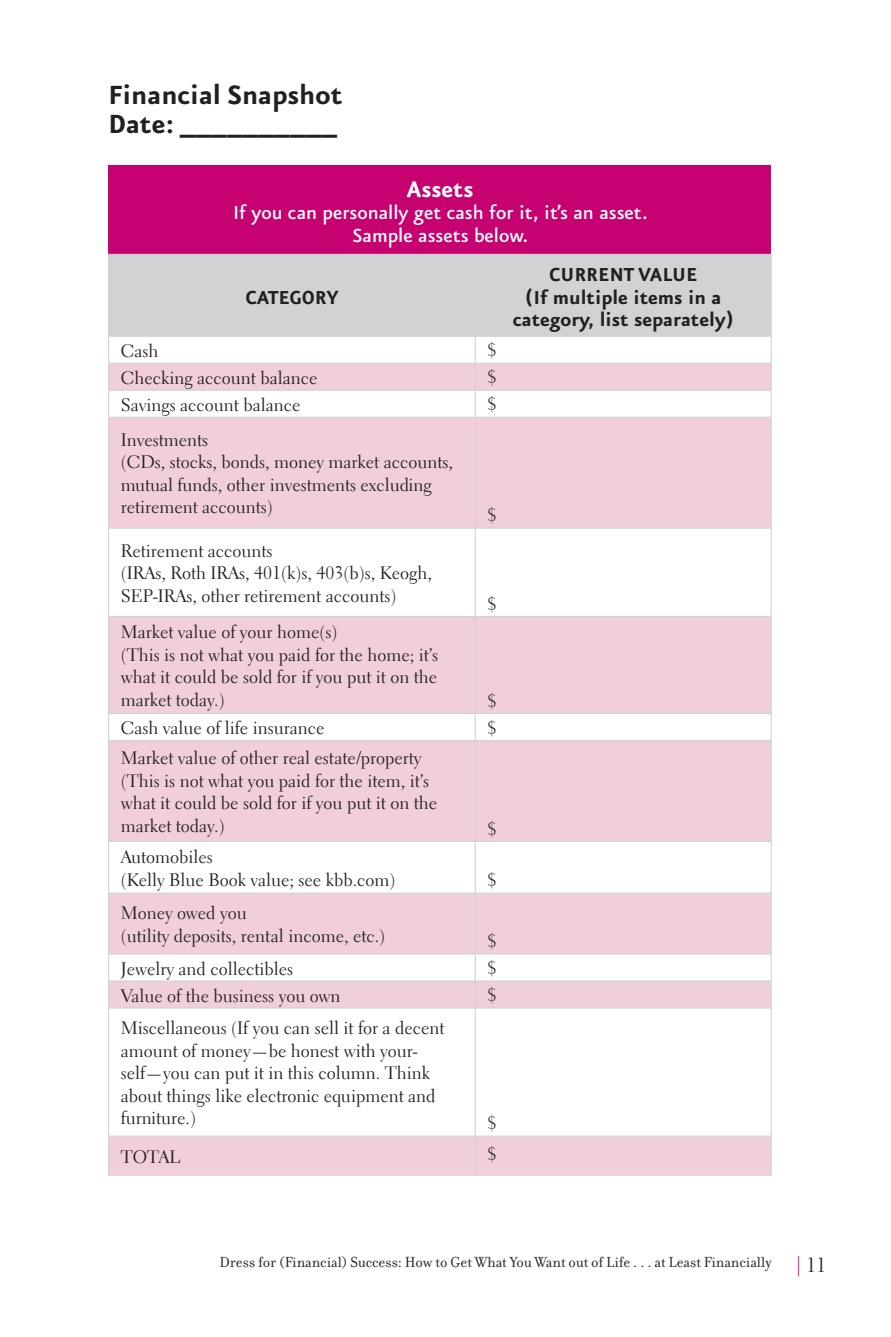
<style>
.page{position:relative;width:891px;height:1337px;background:#fff}
.page>*{position:absolute;margin:0;border:0;box-sizing:border-box;transform-origin:0 0}
.TB_HD{font:700 31.5px "Eureka Sans";color:#231f20}
.TB_I_TXT{font:700 27px "Eureka Sans";color:#fff}
.TB_CLH{font:700 22.5px/22.5px "Eureka Sans";color:#231f20;text-align:center}
.TB_I_TXT-2{font:500 22.5px "Eureka Sans";color:#fff}
.TB_TXT{font:18px/22.5px "Electra LH";color:#231f20}
.t1{font:15.75px "Filosofia";color:#231f20}
.s1{font-family:"Electra LH";font-size:20.25px;color:#c60170}
.s2{font-family:"Electra LH";font-size:20.25px}
</style>
<div class="page">
<div style="left:109px;top:165px;width:662px;height:89px;background:#c60170"></div>
<div style="left:109px;top:255px;width:662px;height:81px;background:#d1d2d4"></div>
<svg style="left:109px;top:364px;width:662px;height:811px;fill:#f0ceda"></svg>
<hr style="left:108px;top:254px;width:367px;height:1px;background:#d1d2d4">
<hr style="left:108px;top:255px;width:1px;height:81px;background:#d1d2d4">
<hr style="left:475px;top:254px;width:297px;height:1px;background:#d1d2d4">
<hr style="left:475px;top:255px;width:1px;height:81px;background:#d1d2d4">
<hr style="left:771px;top:255px;width:1px;height:81px;background:#d1d2d4">
<hr style="left:108px;top:336px;width:367px;height:1px;background:#d1d2d4">
<hr style="left:475px;top:336px;width:297px;height:1px;background:#d1d2d4">
<hr style="left:108px;top:363px;width:367px;height:1px;background:#d1d2d4">
<hr style="left:475px;top:363px;width:297px;height:1px;background:#d1d2d4">
<hr style="left:108px;top:390px;width:367px;height:1px;background:#d1d2d4">
<svg style="left:108px;top:337px;width:1px;height:80px"></svg>
<hr style="left:475px;top:390px;width:297px;height:1px;background:#d1d2d4">
<svg style="left:475px;top:337px;width:1px;height:80px"></svg>
<svg style="left:771px;top:337px;width:1px;height:80px"></svg>
<hr style="left:108px;top:417px;width:367px;height:1px;background:#d1d2d4">
<hr style="left:108px;top:418px;width:1px;height:109px;background:#d1d2d4">
<hr style="left:475px;top:417px;width:297px;height:1px;background:#d1d2d4">
<hr style="left:475px;top:418px;width:1px;height:109px;background:#d1d2d4">
<hr style="left:771px;top:418px;width:1px;height:109px;background:#d1d2d4">
<hr style="left:108px;top:527px;width:367px;height:1px;background:#d1d2d4">
<hr style="left:108px;top:528px;width:1px;height:88px;background:#d1d2d4">
<hr style="left:475px;top:527px;width:297px;height:1px;background:#d1d2d4">
<hr style="left:475px;top:528px;width:1px;height:88px;background:#d1d2d4">
<hr style="left:771px;top:528px;width:1px;height:88px;background:#d1d2d4">
<hr style="left:108px;top:616px;width:367px;height:1px;background:#d1d2d4">
<hr style="left:108px;top:617px;width:1px;height:96px;background:#d1d2d4">
<hr style="left:475px;top:616px;width:297px;height:1px;background:#d1d2d4">
<hr style="left:475px;top:617px;width:1px;height:96px;background:#d1d2d4">
<hr style="left:771px;top:617px;width:1px;height:96px;background:#d1d2d4">
<hr style="left:108px;top:713px;width:367px;height:1px;background:#d1d2d4">
<svg style="left:108px;top:714px;width:1px;height:26px"></svg>
<hr style="left:475px;top:713px;width:297px;height:1px;background:#d1d2d4">
<svg style="left:475px;top:714px;width:1px;height:26px"></svg>
<svg style="left:771px;top:714px;width:1px;height:26px"></svg>
<hr style="left:108px;top:740px;width:367px;height:1px;background:#d1d2d4">
<hr style="left:108px;top:741px;width:1px;height:99px;background:#d1d2d4">
<hr style="left:475px;top:740px;width:297px;height:1px;background:#d1d2d4">
<hr style="left:475px;top:741px;width:1px;height:99px;background:#d1d2d4">
<hr style="left:771px;top:741px;width:1px;height:99px;background:#d1d2d4">
<hr style="left:108px;top:840px;width:367px;height:2px;background:#d1d2d4">
<hr style="left:108px;top:842px;width:1px;height:50px;background:#d1d2d4">
<hr style="left:475px;top:840px;width:297px;height:2px;background:#d1d2d4">
<hr style="left:475px;top:842px;width:1px;height:50px;background:#d1d2d4">
<hr style="left:771px;top:842px;width:1px;height:50px;background:#d1d2d4">
<hr style="left:108px;top:892px;width:367px;height:1px;background:#d1d2d4">
<hr style="left:108px;top:893px;width:1px;height:60px;background:#d1d2d4">
<hr style="left:475px;top:892px;width:297px;height:1px;background:#d1d2d4">
<hr style="left:475px;top:893px;width:1px;height:60px;background:#d1d2d4">
<hr style="left:771px;top:893px;width:1px;height:60px;background:#d1d2d4">
<hr style="left:108px;top:953px;width:367px;height:1px;background:#d1d2d4">
<hr style="left:475px;top:953px;width:297px;height:1px;background:#d1d2d4">
<hr style="left:108px;top:980px;width:367px;height:1px;background:#d1d2d4">
<svg style="left:108px;top:954px;width:1px;height:53px"></svg>
<hr style="left:475px;top:980px;width:297px;height:1px;background:#d1d2d4">
<svg style="left:475px;top:954px;width:1px;height:53px"></svg>
<svg style="left:771px;top:954px;width:1px;height:53px"></svg>
<hr style="left:108px;top:1007px;width:367px;height:1px;background:#d1d2d4">
<hr style="left:108px;top:1008px;width:1px;height:127px;background:#d1d2d4">
<hr style="left:475px;top:1007px;width:297px;height:1px;background:#d1d2d4">
<hr style="left:475px;top:1008px;width:1px;height:127px;background:#d1d2d4">
<hr style="left:771px;top:1008px;width:1px;height:127px;background:#d1d2d4">
<hr style="left:108px;top:1135px;width:367px;height:1px;background:#d1d2d4">
<hr style="left:108px;top:1136px;width:1px;height:39px;background:#d1d2d4">
<hr style="left:475px;top:1135px;width:297px;height:1px;background:#d1d2d4">
<hr style="left:475px;top:1136px;width:1px;height:39px;background:#d1d2d4">
<hr style="left:771px;top:1136px;width:1px;height:39px;background:#d1d2d4">
<p class="TB_HD" style="left:108px;top:79px;width:236px">Financial Snapshot</p>
<p class="TB_HD" style="left:108px;top:108px;width:231px">Date: __________</p>
<p class="TB_I_TXT" style="left:406px;top:175px;width:68px">Assets</p>
<p class="TB_I_TXT-2" style="left:233px;top:202px;width:416px">If you can personally get cash for it, it’s an asset.</p>
<p class="TB_I_TXT-2" style="left:353px;top:224px;width:177px">Sample assets below.</p>
<p class="TB_CLH" style="left:246px;top:286px;width:94px">CATEGORY</p>
<p class="TB_TXT" style="left:121px;top:339px;width:39px">Cash</p>
<p class="TB_TXT" style="left:487px;top:339px;width:10px">$</p>
<p class="TB_TXT" style="left:121px;top:366px;width:198px">Checking account balance</p>
<p class="TB_TXT" style="left:487px;top:366px;width:10px">$</p>
<p class="TB_TXT" style="left:121px;top:393px;width:181px">Savings account balance</p>
<p class="TB_TXT" style="left:487px;top:393px;width:10px">$</p>
<p class="TB_TXT" style="left:121px;top:428px;width:89px">Investments</p>
<p class="TB_TXT" style="left:121px;top:451px;width:334px">(CDs, stocks, bonds, money market accounts, mutual funds, other investments excluding retirement accounts)</p>
<p class="TB_TXT" style="left:487px;top:504px;width:10px">$</p>
<p class="TB_TXT" style="left:121px;top:539px;width:153px">Retirement accounts</p>
<p class="TB_TXT" style="left:121px;top:562px;width:313px">(IRAs, Roth IRAs, 401(k)s, 403(b)s, Keogh,<br>SEP-IRAs, other retirement accounts)</p>
<p class="TB_TXT" style="left:121px;top:621px;width:218px">Market value of your home(s)</p>
<p class="TB_TXT" style="left:121px;top:643px;width:319px;text-align:justify">(This is not what you paid for the home; it’s what it could be sold for if you put it on the market today.)</p>
<p class="TB_TXT" style="left:487px;top:592px;width:10px">$</p>
<p class="TB_TXT" style="left:487px;top:689px;width:10px">$</p>
<p class="TB_TXT" style="left:121px;top:716px;width:205px">Cash value of life insurance</p>
<p class="TB_TXT" style="left:487px;top:716px;width:10px">$</p>
<p class="TB_TXT" style="left:121px;top:747px;width:302px">Market value of other real estate/property</p>
<p class="TB_TXT" style="left:121px;top:769px;width:318px">(This is not what you paid for the item, it’s what it could be sold for if you put it on the market today.)</p>
<p class="TB_TXT" style="left:487px;top:817px;width:10px">$</p>
<p class="TB_TXT" style="left:121px;top:845px;width:94px">Automobiles</p>
<p class="TB_TXT" style="left:121px;top:868px;width:276px">(Kelly Blue Book value; see kbb.com)</p>
<p class="TB_TXT" style="left:487px;top:869px;width:10px">$</p>
<p class="TB_TXT" style="left:121px;top:902px;width:128px">Money owed you</p>
<p class="TB_TXT" style="left:121px;top:924px;width:266px">(utility deposits, rental income, etc.)</p>
<p class="TB_TXT" style="left:487px;top:930px;width:10px">$</p>
<p class="TB_TXT" style="left:121px;top:957px;width:174px">Jewelry and collectibles</p>
<p class="TB_TXT" style="left:487px;top:957px;width:10px">$</p>
<p class="TB_TXT" style="left:121px;top:984px;width:221px">Value of the business you own</p>
<p class="TB_TXT" style="left:487px;top:984px;width:10px">$</p>
<p class="TB_TXT" style="left:121px;top:1016px;width:325px">Miscellaneous (If you can sell it for a decent amount of money—be honest with your&shy;self—you can put it in this column. Think about things like electronic equipment and furniture.)</p>
<p class="TB_TXT" style="left:487px;top:1112px;width:10px">$</p>
<p class="TB_TXT" style="left:121px;top:1145px;width:61px">TOTAL</p>
<p class="TB_TXT" style="left:487px;top:1142px;width:10px">$</p>
<p class="TB_CLH" style="left:549px;top:264px;width:149px">CURRENT VALUE</p>
<p class="TB_CLH" style="left:513px;top:286px;width:223px">(If multiple items in a category, list separately)</p>
<p class="t1" style="left:220px;top:1253px;width:608px">Dress for (Financial) Success: How to Get What You Want out of Life . . . at Least Financially <span class="s1">|</span> <span class="s2">11</span></p>
</div>
